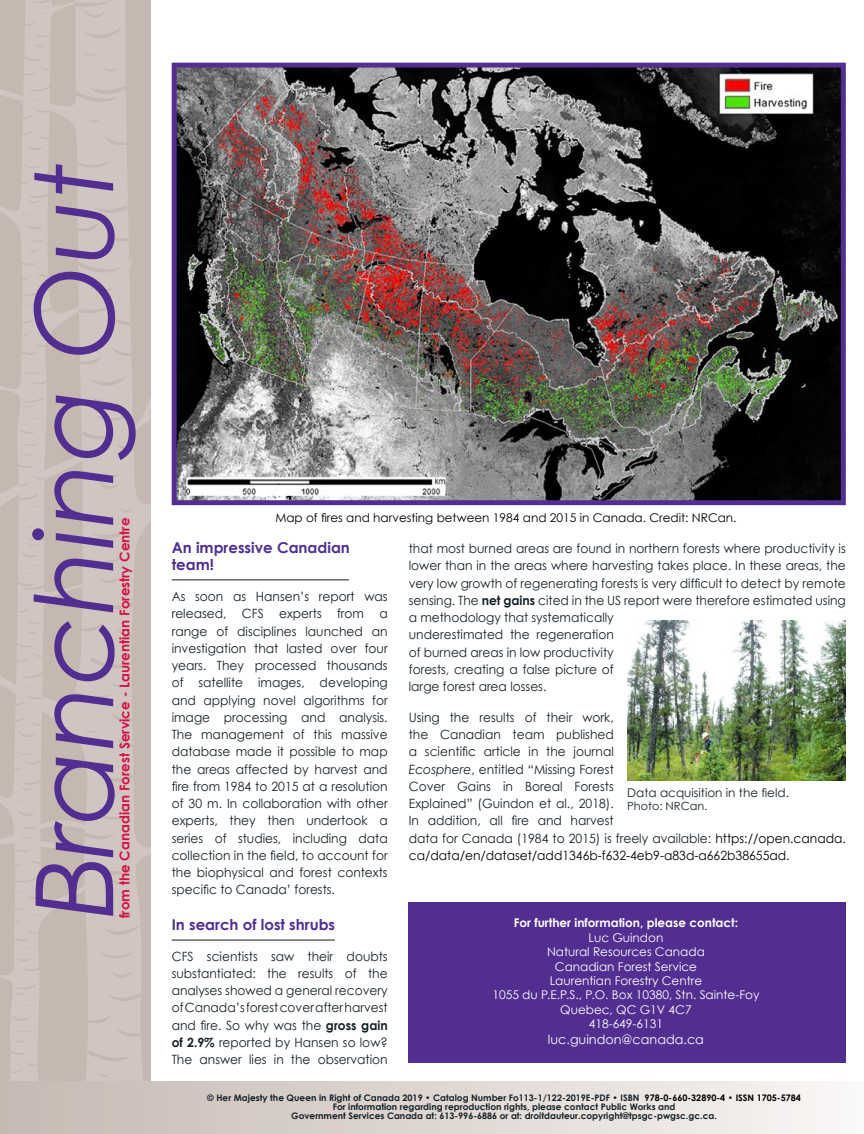
<style>
.page{position:relative;width:864px;height:1134px;background:#fff}
.page>*{position:absolute;margin:0;border:0;box-sizing:border-box;transform-origin:0 0}
.t1{font:italic 108px "Century Gothic";color:#522e91}
.t2{font:700 15px/17.1px "Century Gothic";color:#522e91}
.t3{font:700 13.5px "Century Gothic";color:#d31245}
.t4{font:12.75px/17.2px "Century Gothic";color:#152128;scale:.96 1}
.t5{font:12.75px "Century Gothic";color:#fff}
.t6{font:12px "Century Gothic";color:#fff}
.t7{font:12px "Century Gothic";color:#000}
.t8{font:700 12px "Century Gothic";color:#fff}
.Caption2{font:12px "Century Gothic";color:#152128}
.Caption2-2{font:11.25px "Century Gothic";color:#152128}
.t9{font:700 9px "Century Gothic";color:#152128}
.s1{font-weight:700}
.s2{font-style:italic}
.s3{color:#000}
.s4{font-size:10.5px}
</style>
<div class="page">
<div style="left:0;top:0;width:151px;height:1081px;background:#c5b8b1"></div>
<svg style="left:73px;top:0;width:68px;height:1078px;background:#ccc1bb"></svg>
<svg style="left:10px;top:0;width:43px;height:1081px;background:#cbbfb9"></svg>
<div style="left:0;top:1081px;width:864px;height:53px;background:linear-gradient(to right,#c6b8b1,#f9f6f4)"></div>
<div style="left:408px;top:902px;width:438px;height:161px;background:#522e91"></div>
<hr style="left:172px;top:940px;width:163px;height:1px;background:#152128">
<img style="left:178px;top:69px;width:662px;height:430px">
<div style="left:172px;top:63px;width:674px;height:442px;border:5px solid #522e91"></div>
<img style="left:627px;top:620px;width:219px;height:161px">
<hr style="left:172px;top:579px;width:177px;height:1px;background:#152128">
<h1 class="t1" style="left:8px;top:919px;width:758px;rotate:-90deg">Branching Out</h1>
<p class="t3" style="left:116px;top:918px;width:402px;rotate:-90deg">from the Canadian Forest Service - Laurentian Forestry Centre</p>
<p class="t7" style="left:275px;top:510px;width:463px">Map of fires and harvesting between 1984 and 2015 in Canada. Credit: NRCan.</p>
<h2 class="t2" style="left:172px;top:539px;width:180px">An impressive Canadian team!</h2>
<p class="t4" style="left:172px;top:588px;width:227px;text-align:justify">As soon as Hansen’s report was released, CFS experts from a range of disciplines launched an investigation that lasted over four years. They processed thousands of satellite images, developing and applying novel algorithms for image processing and analysis.<br>The management of this massive database made it possible to map the areas affected by harvest and fire from 1984 to 2015 at a resolution of 30 m. In collaboration with other experts, they then undertook a series of studies, including data collection in the field, to account for the biophysical and forest contexts specific to Canada’ forests.</p>
<h2 class="t2" style="left:172px;top:915px;width:165px">In search of lost shrubs</h2>
<p class="t4" style="left:172px;top:947px;width:227px;text-align:justify">CFS scientists saw their doubts substantiated: the results of the analyses showed a general recovery of Canada’s forest cover after harvest and fire. So why was the <span class="s1">gross gain of 2.9%</span> reported by Hansen so low?<br>The answer lies in the observation</p>
<p class="t4" style="left:409px;top:540px;width:457px">that most burned areas are found in northern forests where productivity is lower than in the areas where harvesting takes place. In these areas, the very low growth of regenerating forests is very difficult to detect by remote sensing. The <span class="s1">net gains</span> cited in the US report were therefore estimated using a methodology that systematically<br>underestimated the regeneration<br>of burned areas in low productivity<br>forests, creating a false picture of<br>large forest area losses.</p>
<p class="t4" style="left:409px;top:708px;width:457px">Using the results of their work,<br>the Canadian team published<br>a scientific article in the journal<br><span class="s2">Ecosphere</span>, entitled “Missing Forest<br>Cover Gains in Boreal Forests<br>Explained” (Guindon et al., 2018).<br>In addition, all fire and harvest<br>data for Canada (1984 to 2015) is freely available: <span class="s3">https://open.canada. ca/data/en/dataset/add1346b-f632-4eb9-a83d-a662b38655ad.</span></p>
<p class="Caption2" style="left:627px;top:785px;width:163px">Data acquisition in the field.</p>
<p class="Caption2-2" style="left:627px;top:799px;width:82px">Photo: NRCan<span class="s4">.</span></p>
<p class="t8" style="left:514px;top:916px;width:226px">For further information, please contact:</p>
<p class="t6" style="left:589px;top:930px;width:76px">Luc Guindon</p>
<p class="t6" style="left:547px;top:945px;width:159px">Natural Resources Canada</p>
<p class="t6" style="left:555px;top:959px;width:144px">Canadian Forest Service</p>
<p class="t6" style="left:550px;top:973px;width:154px">Laurentian Forestry Centre</p>
<p class="t6" style="left:492px;top:988px;width:269px">1055 du P.E.P.S., P.O. Box 10380, Stn. Sainte-Foy</p>
<p class="t6" style="left:560px;top:1002px;width:133px">Quebec, QC G1V 4C7</p>
<p class="t6" style="left:589px;top:1017px;width:76px">418-649-6131</p>
<p class="t5" style="left:548px;top:1031px;width:158px">luc.guindon@canada.ca</p>
<p class="t9" style="left:207px;top:1092px;width:595px">© Her Majesty the Queen in Right of Canada 2019 • Catalog Number Fo113-1/122-2019E-PDF • ISBN <span class="s3">978-0-660-32890-4</span> • <span class="s3">ISSN 1705-5784</span></p>
<p class="t9" style="left:333px;top:1101px;width:344px">For information regarding reproduction rights, please contact Public Works and</p>
<p class="t9" style="left:291px;top:1110px;width:427px">Government Services Canada at: 613-996-6886 or at: droitdauteur.copyright@tpsgc-pwgsc.gc.ca.</p>
</div>
